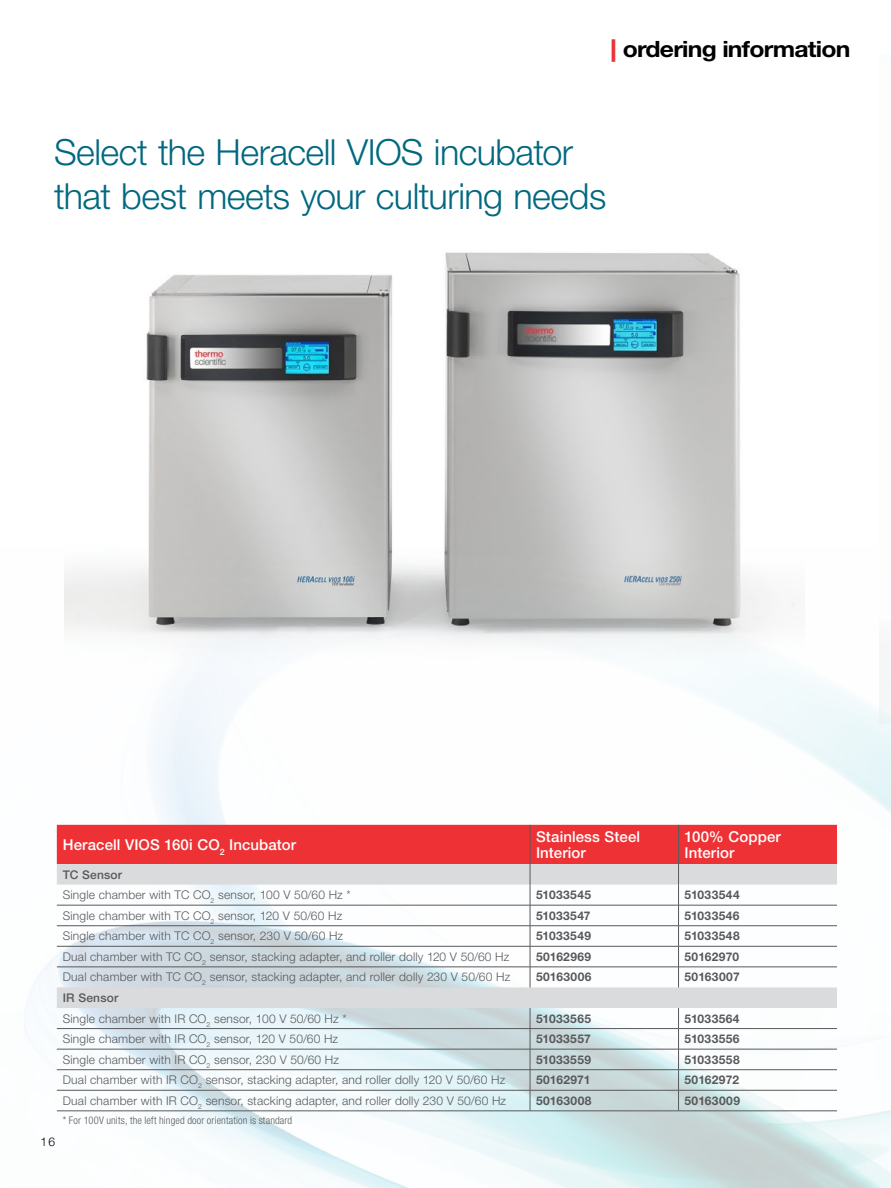
<style>
.page{position:relative;width:891px;height:1188px;background:#fff}
.page>*{position:absolute;margin:0;border:0;box-sizing:border-box;transform-origin:0 0}
.t1{font:300 36px/43.5px "Helvetica Neue LT Std";letter-spacing:-.015em;color:#00687f}
.t2{font:700 22.5px "Helvetica Neue LT Std";letter-spacing:-.03em;color:#000;scale:1.1 1}
.t3{font:500 15px/16.5px "Helvetica Neue LT Std";letter-spacing:.005em;color:#fff}
.t4{font:300 12px/20.5px "Helvetica Neue LT Std";letter-spacing:.015em;color:#58595b}
.t5{font:700 12px "Helvetica Neue LT Std";letter-spacing:.035em;color:#58595b}
.t6{font:700 12px "Helvetica Neue LT Std";letter-spacing:.005em;color:#58595b}
.t7{font:700 12px "Helvetica Neue LT Std";letter-spacing:.01em;color:#58595b}
.t8{font:300 12px "Helvetica Neue LT Std";color:#000}
.t9{font:300 condensed 10.5px "Helvetica Neue LTW1 G";letter-spacing:.015em;color:#58595b}
.s1{font-weight:800;color:#ee3134}
.s2{font-weight:500}
</style>
<div class="page">
<img style="left:146px;top:252px;width:594px;height:294px">
<img style="left:24px;top:546px;width:867px;height:642px">
<div style="left:57px;top:987px;width:780px;height:21px;background:#dadbdc"></div>
<svg style="left:57px;top:825px;width:780px;height:162px"></svg>
<hr style="left:57px;top:1028px;width:473px;height:1px;background:#58595b">
<hr style="left:530px;top:1028px;width:149px;height:1px;background:#58595b">
<hr style="left:679px;top:1028px;width:158px;height:1px;background:#58595b">
<hr style="left:57px;top:1049px;width:473px;height:1px;background:#58595b">
<hr style="left:530px;top:1049px;width:149px;height:1px;background:#58595b">
<hr style="left:679px;top:1049px;width:158px;height:1px;background:#58595b">
<hr style="left:57px;top:1069px;width:473px;height:1px;background:#58595b">
<hr style="left:530px;top:1069px;width:149px;height:1px;background:#58595b">
<hr style="left:679px;top:1069px;width:158px;height:1px;background:#58595b">
<hr style="left:57px;top:1090px;width:473px;height:1px;background:#58595b">
<hr style="left:530px;top:1090px;width:149px;height:1px;background:#58595b">
<svg style="left:530px;top:1008px;width:1px;height:103px"></svg>
<hr style="left:679px;top:1090px;width:158px;height:1px;background:#58595b">
<svg style="left:678px;top:1008px;width:1px;height:103px"></svg>
<hr style="left:57px;top:1111px;width:473px;height:1px;background:#58595b">
<hr style="left:530px;top:1111px;width:149px;height:1px;background:#58595b">
<hr style="left:679px;top:1111px;width:158px;height:1px;background:#58595b">
<h2 class="t2" style="left:611px;top:35px;width:219px"><span class="s1">|</span> ordering information</h2>
<h1 class="t1" style="left:54px;top:130px;width:554px">Select the Heracell VIOS incubator that best meets your culturing needs</h1>
<p class="t3" style="left:63px;top:836px;width:235px">Heracell VIOS 160i CO<sub>2</sub> Incubator</p>
<p class="t3" style="left:536px;top:828px;width:106px">Stainless Steel<br>Interior</p>
<p class="t3" style="left:685px;top:828px;width:98px">100% Copper<br>Interior</p>
<p class="t4" style="left:63px;top:864px;width:289px"><span class="s2">TC Sensor<br></span>Single chamber with TC CO<sub>2</sub> sensor, 100 V 50/60 Hz *</p>
<p class="t5" style="left:536px;top:887px;width:57px">51033545</p>
<p class="t5" style="left:685px;top:887px;width:57px">51033544</p>
<p class="t4" style="left:63px;top:905px;width:281px">Single chamber with TC CO<sub>2</sub> sensor, 120 V 50/60 Hz</p>
<p class="t5" style="left:536px;top:908px;width:56px">51033547</p>
<p class="t5" style="left:685px;top:908px;width:57px">51033546</p>
<p class="t4" style="left:63px;top:926px;width:282px">Single chamber with TC CO<sub>2</sub> sensor, 230 V 50/60 Hz</p>
<p class="t5" style="left:536px;top:929px;width:57px">51033549</p>
<p class="t5" style="left:685px;top:929px;width:57px">51033548</p>
<p class="t4" style="left:63px;top:946px;width:448px">Dual chamber with TC CO<sub>2</sub> sensor, stacking adapter, and roller dolly 120 V 50/60 Hz</p>
<p class="t5" style="left:536px;top:949px;width:57px">50162969</p>
<p class="t7" style="left:685px;top:949px;width:56px">50162970</p>
<p class="t4" style="left:63px;top:967px;width:449px">Dual chamber with TC CO<sub>2</sub> sensor, stacking adapter, and roller dolly 230 V 50/60 Hz</p>
<p class="t5" style="left:536px;top:970px;width:57px">50163006</p>
<p class="t5" style="left:685px;top:970px;width:57px">50163007</p>
<p class="t4" style="left:63px;top:987px;width:285px"><span class="s2">IR Sensor<br></span>Single chamber with IR CO<sub>2</sub> sensor, 100 V 50/60 Hz *</p>
<p class="t5" style="left:536px;top:1011px;width:57px">51033565</p>
<p class="t5" style="left:685px;top:1011px;width:57px">51033564</p>
<p class="t8" style="left:40px;top:1134px;width:16px">16</p>
<p class="t4" style="left:63px;top:1028px;width:277px">Single chamber with IR CO<sub>2</sub> sensor, 120 V 50/60 Hz</p>
<p class="t5" style="left:536px;top:1031px;width:56px">51033557</p>
<p class="t5" style="left:685px;top:1031px;width:57px">51033556</p>
<p class="t4" style="left:63px;top:1049px;width:278px">Single chamber with IR CO<sub>2</sub> sensor, 230 V 50/60 Hz</p>
<p class="t5" style="left:536px;top:1052px;width:57px">51033559</p>
<p class="t5" style="left:685px;top:1052px;width:57px">51033558</p>
<p class="t4" style="left:63px;top:1069px;width:444px">Dual chamber with IR CO<sub>2</sub> sensor, stacking adapter, and roller dolly 120 V 50/60 Hz</p>
<p class="t6" style="left:536px;top:1073px;width:56px">50162971</p>
<p class="t6" style="left:685px;top:1073px;width:56px">50162972</p>
<p class="t4" style="left:63px;top:1090px;width:445px">Dual chamber with IR CO<sub>2</sub> sensor, stacking adapter, and roller dolly 230 V 50/60 Hz</p>
<p class="t5" style="left:536px;top:1093px;width:57px">50163008</p>
<p class="t5" style="left:685px;top:1093px;width:57px">50163009</p>
<p class="t9" style="left:63px;top:1115px;width:231px">* For 100V units, the left hinged door orientation is standard</p>
</div>
